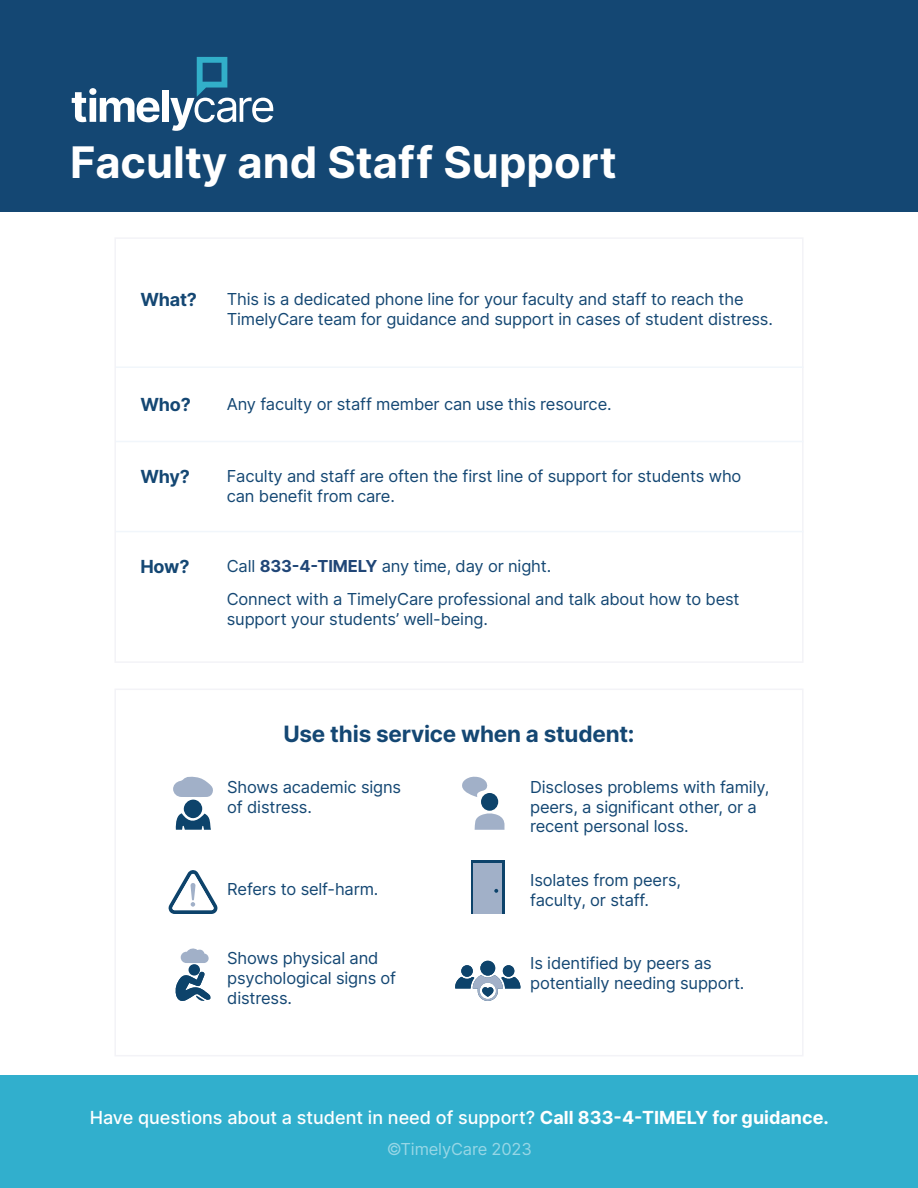
<style>
.page{position:relative;width:918px;height:1188px;background:#fff}
.page>*{position:absolute;margin:0;border:0;box-sizing:border-box;transform-origin:0 0}
.t1{font:700 43.5px "Inter";color:#fff}
.t2{font:700 22.5px "Inter";letter-spacing:-.01em;color:#144773}
.t3{font:500 18px "Inter";color:#fff}
.t4{font:700 18px "Inter";letter-spacing:-.01em;color:#144773}
.t5{font:16.5px/19.8px "Inter";letter-spacing:-.01em;color:#144773}
.t6{font:16.5px "Inter";letter-spacing:-.01em;color:#fff}
.s1{font-weight:700;color:#204677}
.s2{font-weight:700}
</style>
<div class="page">
<div style="left:0;top:1076px;width:918px;height:112px;background:#31afcd"></div>
<div style="left:114px;top:689px;width:690px;height:367px;background:#fff;border:2px solid #f3f3f7"></div>
<svg style="left:475px;top:813px;width:30px;height:17px"></svg>
<div style="left:481px;top:793px;width:17px;height:18px;background:#0d436b;border-radius:50%"></div>
<svg style="left:462px;top:776px;width:26px;height:21px"></svg>
<svg style="left:471px;top:861px;width:34px;height:53px"></svg>
<div style="left:474px;top:863px;width:28px;height:51px;background:#a1b0c8"></div>
<svg style="left:494px;top:889px;width:4px;height:4px"></svg>
<div style="left:188px;top:964px;width:12px;height:12px;background:#0d436b;border-radius:50%"></div>
<svg style="left:175px;top:971px;width:36px;height:30px"></svg>
<svg style="left:181px;top:948px;width:28px;height:15px"></svg>
<svg style="left:173px;top:776px;width:40px;height:21px"></svg>
<svg style="left:176px;top:813px;width:35px;height:17px"></svg>
<div style="left:184px;top:800px;width:18px;height:18px;background:#0d436b;border-radius:50%"></div>
<svg style="left:455px;top:961px;width:66px;height:40px"></svg>
<svg style="left:168px;top:870px;width:50px;height:44px"></svg>
<div style="left:114px;top:237px;width:690px;height:426px;background:#fff;border:2px solid #f3f3f7"></div>
<hr style="left:116px;top:531px;width:688px;height:1px;background:#f1f6fb">
<hr style="left:116px;top:441px;width:688px;height:1px;background:#f1f6fb">
<hr style="left:116px;top:366px;width:688px;height:2px;background:#f1f6fb">
<div style="left:0;top:0;width:918px;height:212px;background:#144773"></div>
<svg style="left:72px;top:88px;width:87px;height:34px"></svg>
<div style="left:162px;top:90px;width:7px;height:32px;background:#fff"></div>
<svg style="left:170px;top:57px;width:103px;height:74px"></svg>
<h1 class="t1" style="left:70px;top:131px;width:548px">Faculty and Staff Support</h1>
<p class="t4" style="left:140px;top:287px;width:58px">What?</p>
<p class="t5" style="left:227px;top:289px;width:548px">This is a dedicated phone line for your faculty and staff to reach the<br>TimelyCare team for guidance and support in cases of student distress.</p>
<p class="t4" style="left:140px;top:391px;width:52px">Who?</p>
<p class="t5" style="left:227px;top:393px;width:386px">Any faculty or staff member can use this resource.</p>
<p class="t4" style="left:140px;top:464px;width:51px">Why?</p>
<p class="t4" style="left:140px;top:554px;width:51px">How?</p>
<p class="t5" style="left:227px;top:466px;width:516px">Faculty and staff are often the first line of support for students who can benefit from care.</p>
<p class="t5" style="left:227px;top:549px;width:514px;line-height:33.3px">Call <span class="s1">833-4-TIMELY</span> any time, day or night.<br>Connect with a TimelyCare professional and talk about how to best</p>
<p class="t5" style="left:227px;top:609px;width:263px">support your students’ well-being.</p>
<h2 class="t2" style="left:283px;top:718px;width:353px">Use this service when a student:</h2>
<p class="t5" style="left:227px;top:776px;width:175px">Shows academic signs of distress.</p>
<p class="t5" style="left:530px;top:776px;width:241px">Discloses problems with family, peers, a significant other, or a recent personal loss.</p>
<p class="t5" style="left:227px;top:878px;width:153px">Refers to self-harm.</p>
<p class="t5" style="left:530px;top:870px;width:152px">Isolates from peers, faculty, or staff.</p>
<p class="t5" style="left:227px;top:948px;width:170px">Shows physical and psychological signs of distress.</p>
<p class="t5" style="left:530px;top:953px;width:216px">Is identified by peers as potentially needing support.</p>
<p class="t3" style="left:90px;top:1104px;width:741px">Have questions about a student in need of support? <span class="s2">Call 833-4-TIMELY for guidance.</span></p>
<p class="t6" style="left:386px;top:1137px;width:147px">©TimelyCare 2023</p>
</div>
